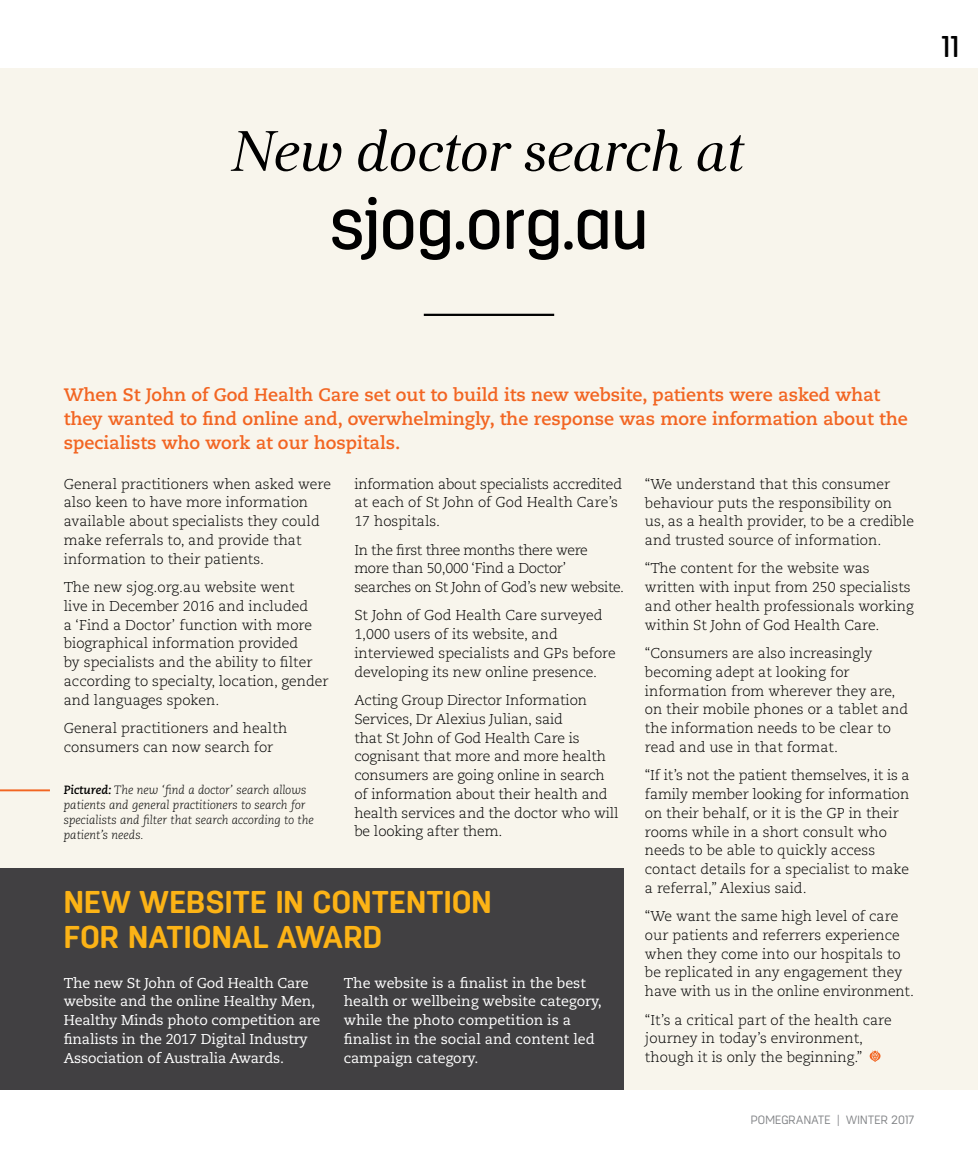
<style>
.page{position:relative;width:978px;height:1149px;background:#fff}
.page>*{position:absolute;margin:0;border:0;box-sizing:border-box;transform-origin:0 0}
.t1{font:500 69px "Antartida Rounded";letter-spacing:-.02em;color:#000}
.t2{font:italic 57px "Kostic Serif";letter-spacing:-.01em;color:#000}
.t3{font:700 31.5px/34.5px "Antartida Rounded";letter-spacing:.005em;color:#fcb316}
.t4{font:500 30px "Antartida Rounded";color:#000}
.t5{font:700 18px/24px "Caecilia";color:#f26522}
.t6{font:300 14.25px/18.8px "Caecilia";color:#000}
.t7{font:14.25px/18.8px "Caecilia";letter-spacing:-.01em;color:#fff}
.t8{font:300 14.25px/18.8px "Caecilia";letter-spacing:-.025em;color:#000}
.t9{font:italic 300 12px/15px "Caecilia";color:#000}
.t10{font:300 12px "Antartida Rounded";letter-spacing:.02em;color:#808285}
.s1{font-weight:700}
</style>
<div class="page">
<div style="left:0;top:68px;width:978px;height:1021px;background:#f8f5ec"></div>
<div style="left:0;top:867px;width:624px;height:222px;background:#414042"></div>
<svg style="left:870px;top:1050px;width:11px;height:11px"></svg>
<hr style="left:424px;top:313px;width:130px;height:3px;background:#000">
<hr style="left:0;top:789px;width:50px;height:2px;background:#f26522">
<h2 class="t2" style="left:233px;top:117px;width:514px">New doctor search at</h2>
<h1 class="t1" style="left:329px;top:186px;width:321px">sjog.org.au</h1>
<h3 class="t4" style="left:942px;top:29px;width:19px">11</h3>
<p class="t5" style="left:64px;top:382px;width:845px">When St John of God Health Care set out to build its new website, patients were asked what they wanted to find online and, overwhelmingly, the response was more information about the specialists who work at our hospitals.</p>
<p class="t6" style="left:64px;top:474px;width:269px">General practitioners when asked were also keen to have more information available about specialists they could make referrals to, and provide that information to their patients.</p>
<p class="t6" style="left:64px;top:578px;width:266px">The new sjog.org.au website went<br>live in December 2016 and included<br>a ‘Find a Doctor’ function with more biographical information provided<br>by specialists and the ability to filter according to specialty, location, gender and languages spoken.</p>
<p class="t6" style="left:64px;top:718px;width:225px">General practitioners and health consumers can now search for</p>
<p class="t6" style="left:354px;top:474px;width:269px">information about specialists accredited at each of St John of God Health Care’s<br>17 hospitals.</p>
<p class="t8" style="left:354px;top:540px;width:271px">In the first three months there were more than 50,000 ‘Find a Doctor’ searches on St John of God’s new website.</p>
<p class="t6" style="left:354px;top:606px;width:263px">St John of God Health Care surveyed 1,000 users of its website, and interviewed specialists and GPs before developing its new online presence.</p>
<p class="t6" style="left:354px;top:691px;width:266px">Acting Group Director Information Services, Dr Alexius Julian, said<br>that St John of God Health Care is cognisant that more and more health consumers are going online in search of information about their health and health services and the doctor who will be looking after them.</p>
<p class="t6" style="left:645px;top:474px;width:271px">“We understand that this consumer behaviour puts the responsibility on us, as a health provider, to be a credible and trusted source of information.</p>
<p class="t6" style="left:645px;top:559px;width:270px">“The content for the website was written with input from 250 specialists and other health professionals working within St John of God Health Care.</p>
<p class="t6" style="left:645px;top:644px;width:265px">“Consumers are also increasingly becoming adept at looking for information from wherever they are, on their mobile phones or a tablet and the information needs to be clear to read and use in that format.</p>
<p class="t6" style="left:645px;top:766px;width:266px">“If it’s not the patient themselves, it is a family member looking for information on their behalf, or it is the GP in their rooms while in a short consult who needs to be able to quickly access contact details for a specialist to make a referral,” Alexius said.</p>
<p class="t6" style="left:645px;top:906px;width:271px">“We want the same high level of care our patients and referrers experience when they come into our hospitals to be replicated in any engagement they have with us in the online environment.</p>
<p class="t6" style="left:645px;top:1010px;width:248px">“It’s a critical part of the health care journey in today’s environment, though it is only the beginning.”</p>
<p class="t9" style="left:64px;top:782px;width:252px"><span class="s1">Pictured:</span> The new ‘find a doctor’ search allows patients and general practitioners to search for specialists and filter that search according to the patient’s needs.</p>
<h3 class="t3" style="left:64px;top:884px;width:430px">NEW WEBSITE IN CONTENTION<br>FOR NATIONAL AWARD</h3>
<p class="t7" style="left:64px;top:973px;width:258px">The new St John of God Health Care website and the online Healthy Men, Healthy Minds photo competition are finalists in the 2017 Digital Industry Association of Australia Awards.</p>
<p class="t7" style="left:344px;top:973px;width:260px">The website is a finalist in the best health or wellbeing website category, while the photo competition is a finalist in the social and content led campaign category.</p>
<p class="t10" style="left:751px;top:1112px;width:165px">POMEGRANATE | WINTER 2017</p>
</div>
